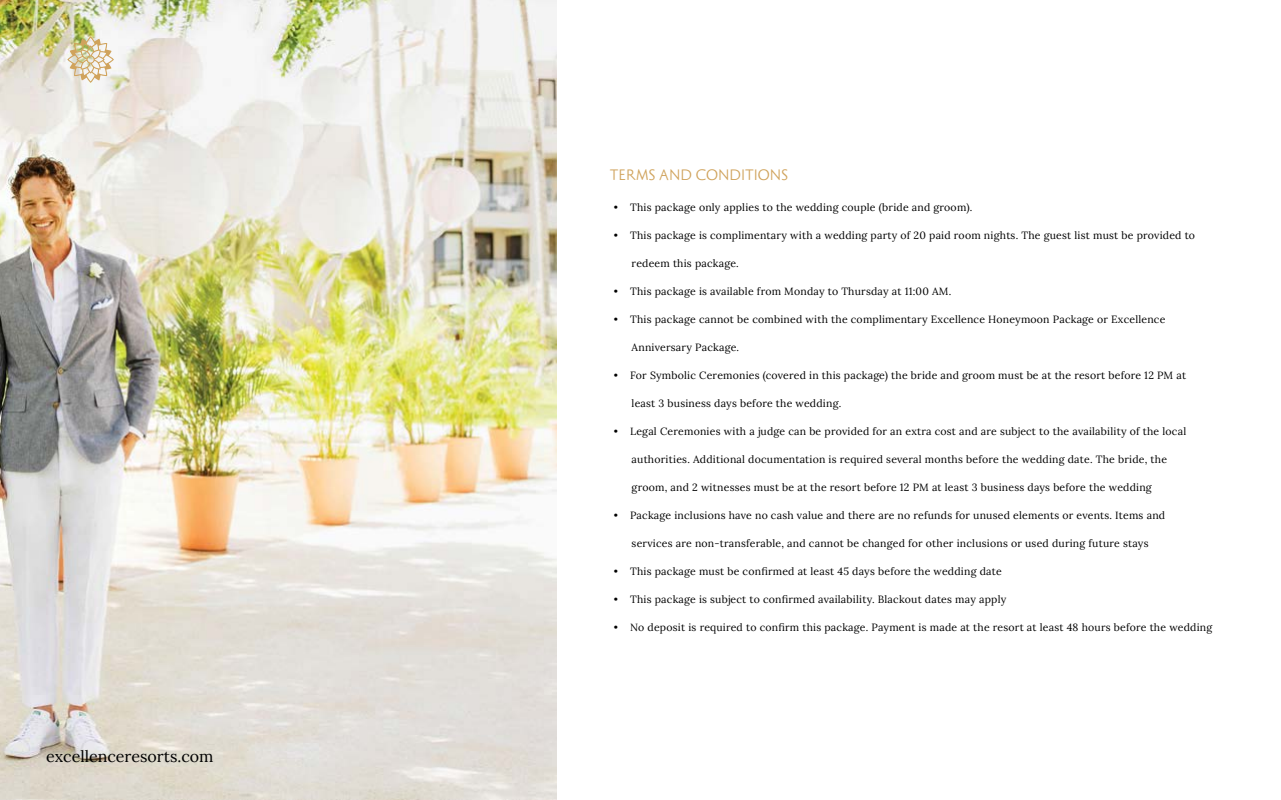
<style>
.page{position:relative;width:1281px;height:800px;background:#fff}
.page>*{position:absolute;margin:0;border:0;box-sizing:border-box;transform-origin:0 0}
.t1{font:16px "Lora";color:#000}
.t2{font:15px "Garda Titling Three";color:#d0a35c}
.t3{font:10.5px "Lora";letter-spacing:.02em;color:#000}
</style>
<div class="page">
<img style="left:0;top:0;width:556px;height:800px">
<svg style="left:67px;top:36px;width:47px;height:47px"></svg>
<h1 class="t1" style="left:46px;top:744px;width:169px">excellenceresorts.com</h1>
<h2 class="t2" style="left:609px;top:166px;width:180px">TERMS AND CONDITIONS</h2>
<p class="t3" style="left:613px;top:199px;width:360px">• This package only applies to the wedding couple (bride and groom).</p>
<p class="t3" style="left:613px;top:227px;width:582px">• This package is complimentary with a wedding party of 20 paid room nights. The guest list must be provided to</p>
<p class="t3" style="left:631px;top:255px;width:109px">redeem this package.</p>
<p class="t3" style="left:613px;top:284px;width:339px">• This package is available from Monday to Thursday at 11:00 AM.</p>
<p class="t3" style="left:613px;top:312px;width:553px">• This package cannot be combined with the complimentary Excellence Honeymoon Package or Excellence</p>
<p class="t3" style="left:631px;top:340px;width:109px">Anniversary Package.</p>
<p class="t3" style="left:613px;top:368px;width:573px">• For Symbolic Ceremonies (covered in this package) the bride and groom must be at the resort before 12 PM at</p>
<p class="t3" style="left:631px;top:396px;width:211px">least 3 business days before the wedding.</p>
<p class="t3" style="left:613px;top:424px;width:574px">• Legal Ceremonies with a judge can be provided for an extra cost and are subject to the availability of the local</p>
<p class="t3" style="left:631px;top:452px;width:537px">authorities. Additional documentation is required several months before the wedding date. The bride, the</p>
<p class="t3" style="left:631px;top:480px;width:521px">groom, and 2 witnesses must be at the resort before 12 PM at least 3 business days before the wedding</p>
<p class="t3" style="left:613px;top:508px;width:553px">• Package inclusions have no cash value and there are no refunds for unused elements or events. Items and</p>
<p class="t3" style="left:631px;top:536px;width:518px">services are non-transferable, and cannot be changed for other inclusions or used during future stays</p>
<p class="t3" style="left:613px;top:564px;width:389px">• This package must be confirmed at least 45 days before the wedding date</p>
<p class="t3" style="left:613px;top:592px;width:394px">• This package is subject to confirmed availability. Blackout dates may apply</p>
<p class="t3" style="left:613px;top:620px;width:600px">• No deposit is required to confirm this package. Payment is made at the resort at least 48 hours before the wedding</p>
</div>
